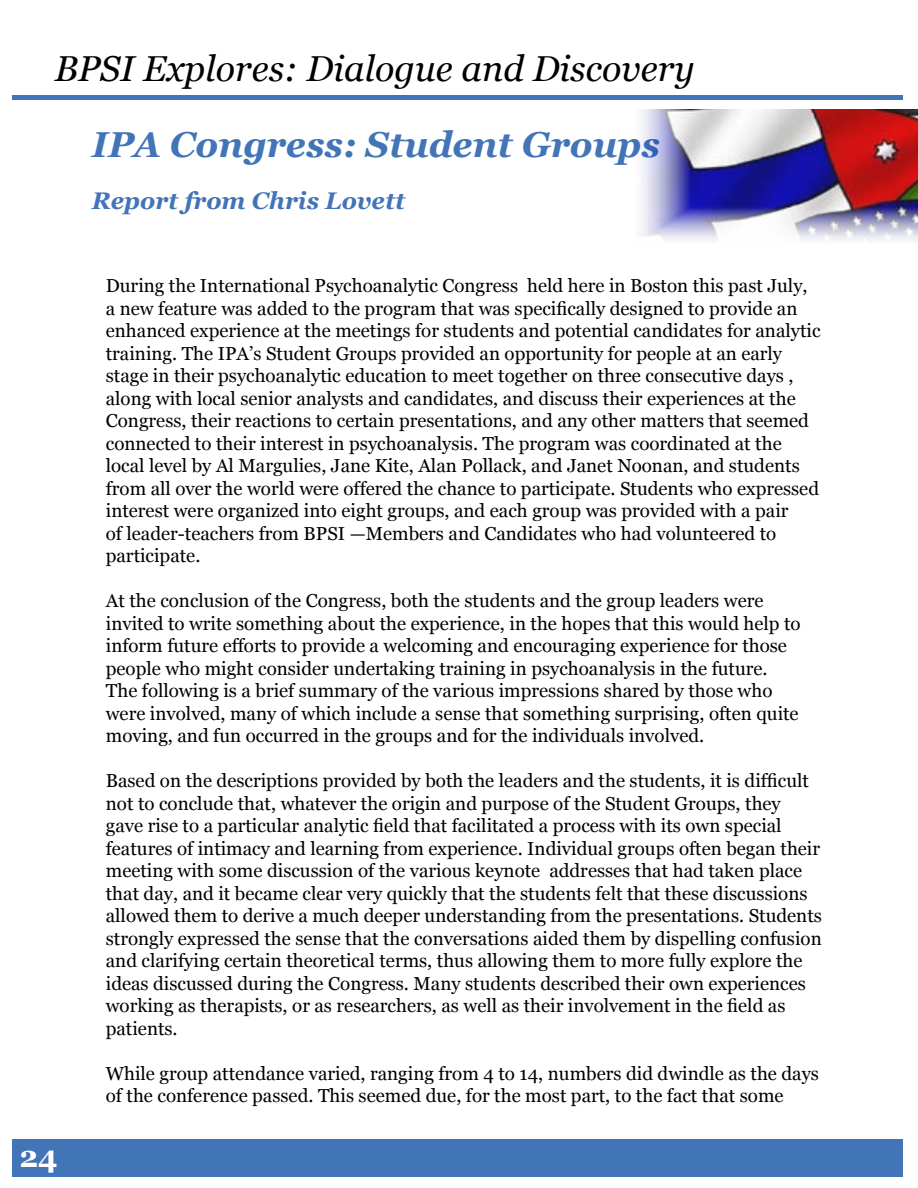
<style>
.page{position:relative;width:918px;height:1188px;background:#fff}
.page>*{position:absolute;margin:0;border:0;box-sizing:border-box;transform-origin:0 0}
.t1{font:italic 36px "Georgia";color:#000}
.t2{font:italic 700 36px "Georgia";color:#4274b8}
.t3{font:700 30px "Georgia";color:#fff}
.t4{font:italic 700 24px "Georgia";color:#4274b8}
.t5{font:18.75px/22.5px "Georgia";color:#000}
</style>
<div class="page">
<hr style="left:12px;top:95px;width:891px;height:4px;background:#4274b8">
<div style="left:12px;top:1140px;width:891px;height:37px;background:#4274b8"></div>
<img style="left:641px;top:109px;width:277px;height:131px">
<h1 class="t1" style="left:55px;top:46px;width:641px">BPSI Explores: Dialogue and Discovery</h1>
<h1 class="t2" style="left:92px;top:121px;width:570px">IPA Congress: Student Groups</h1>
<p class="t4" style="left:92px;top:185px;width:315px">Report from Chris Lovett</p>
<h2 class="t3" style="left:19px;top:1138px;width:40px">24</h2>
<p class="t5" style="left:106px;top:275px;width:716px">During the International Psychoanalytic Congress held here in Boston this past July, a new feature was added to the program that was specifically designed to provide an enhanced experience at the meetings for students and potential candidates for analytic training. The IPA’s Student Groups provided an opportunity for people at an early stage in their psychoanalytic education to meet together on three consecutive days , along with local senior analysts and candidates, and discuss their experiences at the Congress, their reactions to certain presentations, and any other matters that seemed connected to their interest in psychoanalysis. The program was coordinated at the local level by Al Margulies, Jane Kite, Alan Pollack, and Janet Noonan, and students from all over the world were offered the chance to participate. Students who expressed interest were organized into eight groups, and each group was provided with a pair<br>of leader-teachers from BPSI —Members and Candidates who had volunteered to participate.</p>
<p class="t5" style="left:106px;top:590px;width:696px">At the conclusion of the Congress, both the students and the group leaders were invited to write something about the experience, in the hopes that this would help to inform future efforts to provide a welcoming and encouraging experience for those people who might consider undertaking training in psychoanalysis in the future.<br>The following is a brief summary of the various impressions shared by those who were involved, many of which include a sense that something surprising, often quite moving, and fun occurred in the groups and for the individuals involved.</p>
<p class="t5" style="left:106px;top:770px;width:718px">Based on the descriptions provided by both the leaders and the students, it is difficult not to conclude that, whatever the origin and purpose of the Student Groups, they gave rise to a particular analytic field that facilitated a process with its own special features of intimacy and learning from experience. Individual groups often began their meeting with some discussion of the various keynote addresses that had taken place that day, and it became clear very quickly that the students felt that these discussions allowed them to derive a much deeper understanding from the presentations. Students strongly expressed the sense that the conversations aided them by dispelling confusion and clarifying certain theoretical terms, thus allowing them to more fully explore the ideas discussed during the Congress. Many students described their own experiences working as therapists, or as researchers, as well as their involvement in the field as patients.</p>
<p class="t5" style="left:106px;top:1062px;width:715px">While group attendance varied, ranging from 4 to 14, numbers did dwindle as the days of the conference passed. This seemed due, for the most part, to the fact that some</p>
</div>
